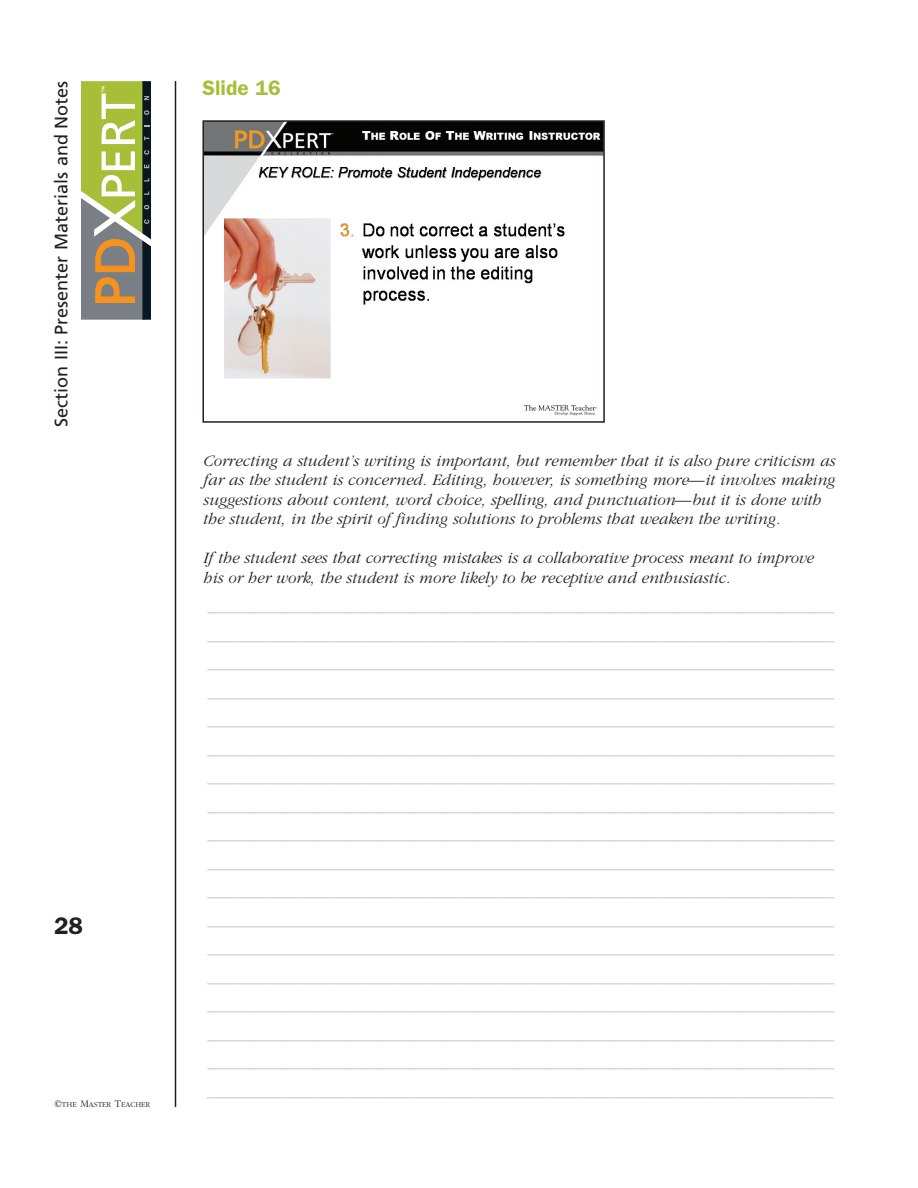
<style>
.page{position:relative;width:918px;height:1188px;background:#fff}
.page>*{position:absolute;margin:0;border:0;box-sizing:border-box;transform-origin:0 0}
.t1{font:600 24px "Franklin Gothic";color:#231f20}
.t2{font:600 21px "Franklin Gothic";color:#a7be39}
.t3{font:18px "Frutiger";color:#231f20}
.t4{font:300 16.5px/28.5px "Garamond";color:#bcbdc0;text-align:justify}
.t5{font:italic 300 16.5px/19.5px "Garamond";color:#231f20}
.t6{font:300 7.8px "Garamond";color:#231f20}
.s1{font-size:10.5px}
</style>
<div class="page">
<svg style="left:81px;top:81px;width:70px;height:238px;background:#999e63"></svg>
<hr style="left:175px;top:81px;width:1px;height:1026px;background:#231f20">
<img style="left:205px;top:123px;width:397px;height:293px">
<div style="left:202px;top:120px;width:403px;height:303px;border:2px solid #231f20"></div>
<p class="t3" style="left:54px;top:427px;width:347px;rotate:-90deg">Section III: Presenter Materials and Notes</p>
<h1 class="t1" style="left:54px;top:918px;width:30px">28</h1>
<p class="t6" style="left:54px;top:1100px;width:98px"><span class="s1">©</span>THE <span class="s1">M</span>ASTER <span class="s1">T</span>EACHER</p>
<p class="t2" style="left:202px;top:81px;width:80px">Slide 16</p>
<p class="t5" style="left:202px;top:450px;width:634px">Correcting a student’s writing is important, but remember that it is also pure criticism as far as the student is concerned. Editing, however, is something more—it involves making suggestions about content, word choice, spelling, and punctuation—but it is done with the student, in the spirit of finding solutions to problems that weaken the writing.</p>
<p class="t5" style="left:203px;top:548px;width:612px">If the student sees that correcting mistakes is a collaborative process meant to improve his or her work, the student is more likely to be receptive and enthusiastic.</p>
<p class="t4" style="left:207px;top:591px;width:629px">____________________________________________________________________________ ____________________________________________________________________________ ____________________________________________________________________________ ____________________________________________________________________________ ____________________________________________________________________________ ____________________________________________________________________________ ____________________________________________________________________________ ____________________________________________________________________________ ____________________________________________________________________________ ____________________________________________________________________________ ____________________________________________________________________________ ____________________________________________________________________________ ____________________________________________________________________________ ____________________________________________________________________________ ____________________________________________________________________________ ____________________________________________________________________________ ____________________________________________________________________________ ____________________________________________________________________________</p>
</div>
